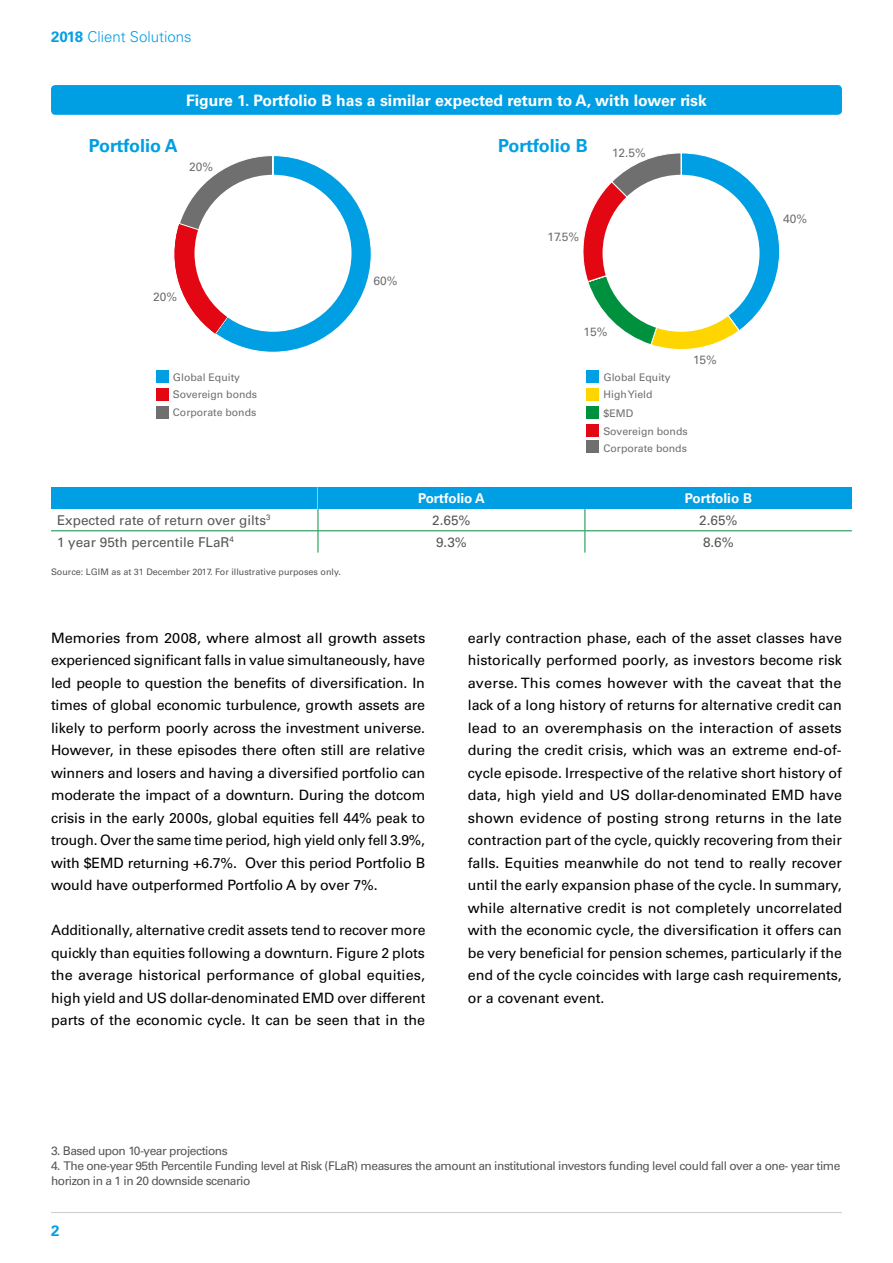
<style>
.page{position:relative;width:893px;height:1263px;background:#fff}
.page>*{position:absolute;margin:0;border:0;box-sizing:border-box;transform-origin:0 0}
.t1{font:700 18px "Univers LT";color:#009fe3}
.t2{font:700 15.75px "Univers LT Std";color:#fff}
.t3{font:300 15px "Univers";color:#009fe3}
.t4{font:700 15px "Univers LT Std";color:#009fe3}
.t5{font:14.25px/22.5px "Univers LT Std";color:#000;text-align:justify}
.t6{font:13.5px "Univers LT Std";color:#575756}
.t7{font:700 13.5px "Univers LT Pro 65";color:#fff}
.t8{font:12px/15px "Univers LT Std";letter-spacing:-.04em;color:#575756}
.t9{font:12px "Univers LT";letter-spacing:-.005em;color:#706f6f}
.t10{font:10.5px/18px "Univers LT";color:#706f6f}
.t11{font:9px "Univers LT Std";color:#575756}
.s1{font-family:"Univers LT Std";font-weight:700}
</style>
<div class="page">
<hr style="left:51px;top:1212px;width:791px;height:1px;background:#d0d0d0">
<div style="left:156px;top:370px;width:12px;height:12px;background:#009fe3"></div>
<div style="left:156px;top:388px;width:12px;height:12px;background:#e30613"></div>
<div style="left:156px;top:406px;width:12px;height:12px;background:#706f6f"></div>
<div style="left:586px;top:370px;width:12px;height:12px;background:#009fe3"></div>
<div style="left:586px;top:388px;width:12px;height:12px;background:#ffd500"></div>
<div style="left:586px;top:406px;width:12px;height:12px;background:#00913e"></div>
<div style="left:586px;top:424px;width:12px;height:12px;background:#e30613"></div>
<div style="left:586px;top:441px;width:12px;height:12px;background:#706f6f"></div>
<div style="left:51px;top:487px;width:267px;height:22px;background:#009fe3"></div>
<hr style="left:51px;top:530px;width:267px;height:1px;background:#00913e">
<hr style="left:318px;top:530px;width:267px;height:1px;background:#00913e">
<hr style="left:585px;top:530px;width:267px;height:1px;background:#00913e">
<svg style="left:585px;top:509px;width:1px;height:44px"></svg>
<svg style="left:318px;top:509px;width:1px;height:44px"></svg>
<div style="left:318px;top:487px;width:267px;height:22px;background:#009fe3"></div>
<div style="left:585px;top:487px;width:267px;height:22px;background:#009fe3"></div>
<div style="left:51px;top:85px;width:791px;height:30px;background:#009fe3;border-radius:4px"></div>
<svg style="left:174px;top:155px;width:198px;height:198px"></svg>
<hr style="left:273px;top:156px;width:1px;height:98px;background:#fff">
<div style="left:195px;top:175px;width:156px;height:157px;background:#fff;border-radius:50%"></div>
<svg style="left:583px;top:153px;width:197px;height:197px"></svg>
<hr style="left:681px;top:153px;width:1px;height:98px;background:#fff">
<div style="left:603px;top:175px;width:156px;height:157px;background:#fff;border-radius:50%"></div>
<p class="t3" style="left:51px;top:27px;width:142px"><span class="s1">2018</span> Client Solutions</p>
<p class="t2" style="left:186px;top:91px;width:522px">Figure 1. Portfolio B has a similar expected return to A, with lower risk</p>
<h4 class="t1" style="left:89px;top:135px;width:91px">Portfolio A</h4>
<p class="t9" style="left:189px;top:159px;width:26px">20%</p>
<p class="t1" style="left:498px;top:135px;width:91px">Portfolio B</p>
<p class="t9" style="left:612px;top:146px;width:35px">12.5%</p>
<p class="t9" style="left:153px;top:290px;width:26px">20%</p>
<p class="t9" style="left:373px;top:273px;width:26px">60%</p>
<p class="t9" style="left:547px;top:230px;width:33px">17.5%</p>
<p class="t9" style="left:583px;top:324px;width:25px">15%</p>
<p class="t9" style="left:693px;top:353px;width:25px">15%</p>
<p class="t10" style="left:173px;top:369px;width:69px">Global Equity</p>
<p class="t10" style="left:603px;top:369px;width:69px">Global Equity</p>
<p class="t10" style="left:173px;top:385px;width:86px">Sovereign bonds</p>
<p class="t10" style="left:603px;top:385px;width:51px">High Yield</p>
<p class="t10" style="left:173px;top:403px;width:85px">Corporate bonds</p>
<p class="t10" style="left:603px;top:405px;width:86px">$EMD<br>Sovereign bonds</p>
<p class="t10" style="left:603px;top:439px;width:85px">Corporate bonds</p>
<p class="t7" style="left:418px;top:490px;width:68px">Portfolio A</p>
<p class="t7" style="left:685px;top:490px;width:69px">Portfolio B</p>
<p class="t6" style="left:57px;top:512px;width:215px">Expected rate of return over gilts<sup>3</sup></p>
<p class="t6" style="left:432px;top:512px;width:40px">2.65%</p>
<p class="t6" style="left:699px;top:512px;width:40px">2.65%</p>
<p class="t6" style="left:57px;top:534px;width:178px">1 year 95th percentile FLaR<sup>4</sup></p>
<p class="t6" style="left:436px;top:534px;width:32px">9.3%</p>
<p class="t6" style="left:703px;top:534px;width:32px">8.6%</p>
<p class="t11" style="left:51px;top:566px;width:292px">Source: LGIM as at 31 December 2017. For illustrative purposes only.</p>
<p class="t9" style="left:783px;top:212px;width:26px">40%</p>
<p class="t5" style="left:51px;top:626px;width:376px">Memories from 2008, where almost all growth assets experienced signifcant falls in value simultaneously, have led people to question the benefts of diversifcation. In times of global economic turbulence, growth assets are likely to perform poorly across the investment universe.<br>However, in these episodes there often still are relative winners and losers and having a diversifed portfolio can moderate the impact of a downturn. During the dotcom crisis in the early 2000s, global equities fell 44% peak to trough. Over the same time period, high yield only fell 3.9%, with $EMD returning +6.7%. Over this period Portfolio B would have outperformed Portfolio A by over 7%.</p>
<p class="t5" style="left:51px;top:919px;width:376px">Additionally, alternative credit assets tend to recover more quickly than equities following a downturn. Figure 2 plots the average historical performance of global equities, high yield and US dollar-denominated EMD over different parts of the economic cycle. It can be seen that in the</p>
<p class="t5" style="left:468px;top:626px;width:376px">early contraction phase, each of the asset classes have historically performed poorly, as investors become risk averse. This comes however with the caveat that the lack of a long history of returns for alternative credit can lead to an overemphasis on the interaction of assets during the credit crisis, which was an extreme end-of&shy;cycle episode. Irrespective of the relative short history of data, high yield and US dollar-denominated EMD have shown evidence of posting strong returns in the late contraction part of the cycle, quickly recovering from their falls. Equities meanwhile do not tend to really recover until the early expansion phase of the cycle. In summary, while alternative credit is not completely uncorrelated with the economic cycle, the diversifcation it offers can be very benefcial for pension schemes, particularly if the end of the cycle coincides with large cash requirements, or a covenant event.</p>
<p class="t8" style="left:51px;top:1143px;width:178px">3. Based upon 10-year projections</p>
<p class="t8" style="left:51px;top:1158px;width:791px">4. The one-year 95th Percentile Funding level at Risk (FLaR) measures the amount an institutional investors funding level could fall over a one- year time horizon in a 1 in 20 downside scenario</p>
<p class="t4" style="left:51px;top:1221px;width:10px">2</p>
</div>
